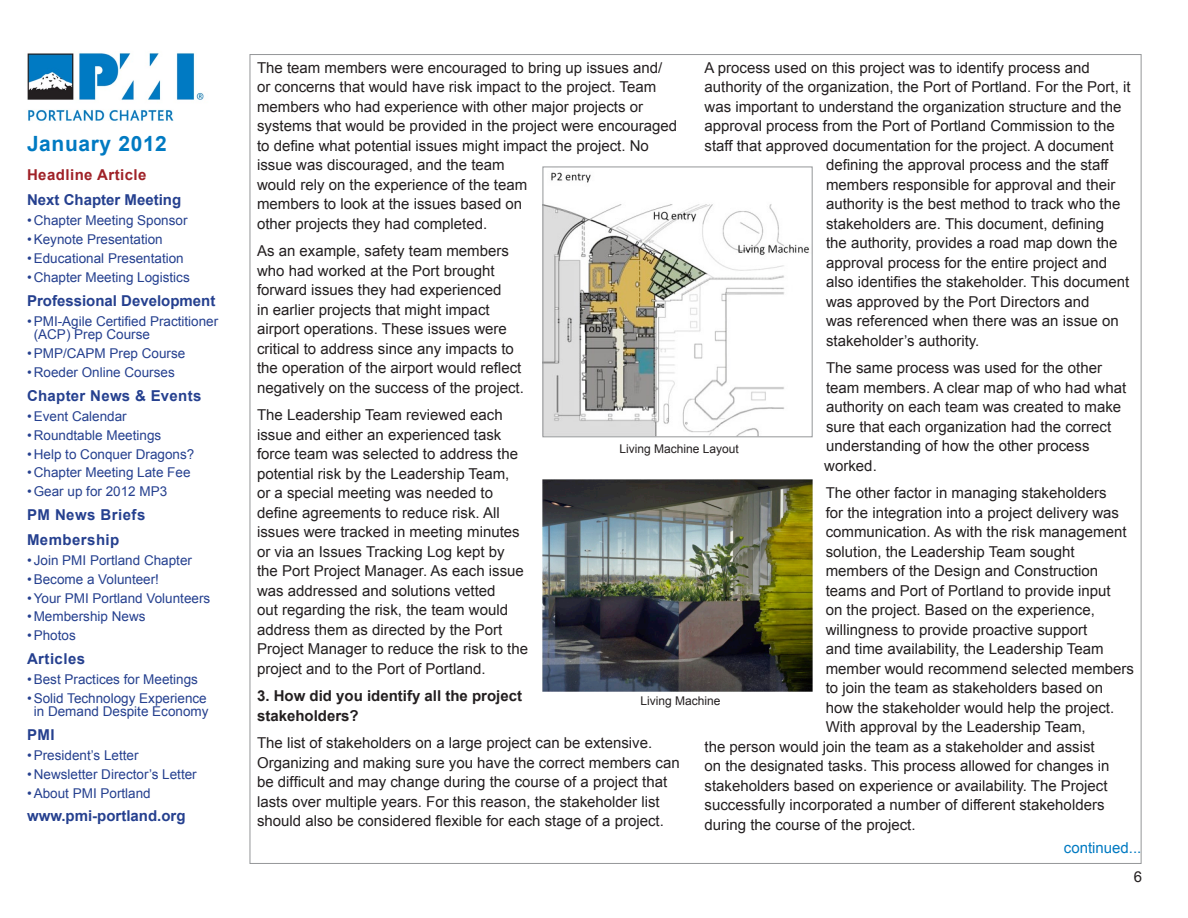
<style>
.page{position:relative;width:1188px;height:918px;background:#fff}
.page>*{position:absolute;margin:0;border:0;box-sizing:border-box;transform-origin:0 0}
.t1{font:700 21px "Arial";letter-spacing:.03em;color:#007ac2}
.t2{font:15px/19.5px "Arial";color:#231f20}
.t3{font:700 15px "Arial";color:#25408f}
.t4{font:700 15px/19.5px "Arial";color:#231f20}
.t5{font:700 15px/24.8px "Arial";letter-spacing:.03em;color:#25408f}
.t6{font:700 15px "Arial";letter-spacing:.02em;color:#25408f}
.t7{font:700 15px "Arial";letter-spacing:.03em;color:#9f2127}
.t8{font:15px "Arial";color:#007ac2}
.t9{font:13.5px/13.5px "Arial";color:#25408f}
.t10{font:12px "Arial";color:#231f20}
</style>
<div class="page">
<img style="left:27px;top:53px;width:177px;height:68px">
<img style="left:542px;top:480px;width:270px;height:212px">
<img style="left:545px;top:172px;width:265px;height:263px">
<div style="left:543px;top:167px;width:270px;height:270px;border:1px solid #949698"></div>
<h1 class="t1" style="left:27px;top:129px;width:142px">January 2012</h1>
<p class="t7" style="left:27px;top:165px;width:121px">Headline Article</p>
<p class="t3" style="left:27px;top:190px;width:156px">Next Chapter Meeting</p>
<p class="t9" style="left:27px;top:214px;width:162px">• Chapter Meeting Sponsor</p>
<p class="t9" style="left:27px;top:233px;width:137px">• Keynote Presentation</p>
<p class="t9" style="left:27px;top:252px;width:158px">• Educational Presentation</p>
<p class="t9" style="left:27px;top:271px;width:164px">• Chapter Meeting Logistics</p>
<p class="t3" style="left:27px;top:290px;width:190px">Professional Development</p>
<p class="t9" style="left:34px;top:314px;width:186px;text-indent:-7px">• PMI-Agile Certified Practitioner (ACP) Prep Course</p>
<p class="t9" style="left:27px;top:347px;width:160px">• PMP/CAPM Prep Course</p>
<p class="t9" style="left:27px;top:366px;width:149px">• Roeder Online Courses</p>
<p class="t6" style="left:27px;top:385px;width:176px">Chapter News &amp; Events</p>
<p class="t9" style="left:27px;top:409px;width:101px">• Event Calendar</p>
<p class="t9" style="left:27px;top:428px;width:136px">• Roundtable Meetings</p>
<p class="t9" style="left:27px;top:447px;width:169px">• Help to Conquer Dragons?</p>
<p class="t9" style="left:27px;top:466px;width:165px">• Chapter Meeting Late Fee</p>
<p class="t9" style="left:27px;top:485px;width:142px">• Gear up for 2012 MP3</p>
<p class="t5" style="left:27px;top:503px;width:120px">PM News Briefs<br>Membership</p>
<p class="t9" style="left:27px;top:553px;width:167px">• Join PMI Portland Chapter</p>
<p class="t9" style="left:27px;top:572px;width:134px">• Become a Volunteer!</p>
<p class="t9" style="left:27px;top:591px;width:185px">• Your PMI Portland Volunteers</p>
<p class="t9" style="left:27px;top:610px;width:120px">• Membership News</p>
<p class="t9" style="left:27px;top:629px;width:50px">• Photos</p>
<p class="t5" style="left:27px;top:647px;width:60px">Articles</p>
<p class="t9" style="left:27px;top:673px;width:173px">• Best Practices for Meetings</p>
<p class="t9" style="left:27px;top:692px;width:183px;text-align:center">• Solid Technology Experience in Demand Despite Economy</p>
<p class="t3" style="left:27px;top:725px;width:29px">PMI</p>
<p class="t9" style="left:27px;top:749px;width:113px">• President’s Letter</p>
<p class="t9" style="left:27px;top:768px;width:171px">• Newsletter Director’s Letter</p>
<p class="t9" style="left:27px;top:787px;width:125px">• About PMI Portland</p>
<p class="t3" style="left:27px;top:806px;width:160px">www.pmi-portland.org</p>
<p class="t2" style="left:705px;top:58px;width:387px">A process used on this project was to identify process and</p>
<p class="t2" style="left:705px;top:77px;width:428px">authority of the organization, the Port of Portland. For the Port, it</p>
<p class="t2" style="left:705px;top:97px;width:418px">was important to understand the organization structure and the</p>
<p class="t2" style="left:705px;top:116px;width:412px">approval process from the Port of Portland Commission to the</p>
<p class="t2" style="left:705px;top:136px;width:411px">staff that approved documentation for the project. A document</p>
<p class="t2" style="left:826px;top:155px;width:284px">defining the approval process and the staff</p>
<p class="t2" style="left:826px;top:175px;width:291px">members responsible for approval and their</p>
<p class="t2" style="left:826px;top:194px;width:296px">authority is the best method to track who the</p>
<p class="t2" style="left:826px;top:214px;width:280px">stakeholders are. This document, defining</p>
<p class="t2" style="left:826px;top:233px;width:293px">the authority, provides a road map down the</p>
<p class="t2" style="left:826px;top:253px;width:282px">approval process for the entire project and</p>
<p class="t2" style="left:826px;top:272px;width:305px">also identifies the stakeholder. This document</p>
<p class="t2" style="left:826px;top:292px;width:265px">was approved by the Port Directors and</p>
<p class="t2" style="left:826px;top:311px;width:294px">was referenced when there was an issue on</p>
<p class="t2" style="left:826px;top:331px;width:155px">stakeholder’s authority.</p>
<p class="t2" style="left:824px;top:358px;width:303px">The same process was used for the other team members. A clear map of who had what authority on each team was created to make sure that each organization had the correct understanding of how the other process worked.</p>
<p class="t2" style="left:826px;top:483px;width:282px">The other factor in managing stakeholders</p>
<p class="t2" style="left:826px;top:503px;width:295px">for the integration into a project delivery was</p>
<p class="t2" style="left:826px;top:522px;width:302px">communication. As with the risk management</p>
<p class="t2" style="left:826px;top:542px;width:251px">solution, the Leadership Team sought</p>
<p class="t2" style="left:826px;top:561px;width:274px">members of the Design and Construction</p>
<p class="t2" style="left:826px;top:581px;width:287px">teams and Port of Portland to provide input</p>
<p class="t2" style="left:826px;top:600px;width:271px">on the project. Based on the experience,</p>
<p class="t2" style="left:826px;top:620px;width:263px">willingness to provide proactive support</p>
<p class="t2" style="left:826px;top:639px;width:279px">and time availability, the Leadership Team</p>
<p class="t2" style="left:826px;top:659px;width:310px">member would recommend selected members</p>
<p class="t2" style="left:826px;top:678px;width:279px">to join the team as stakeholders based on</p>
<p class="t2" style="left:826px;top:698px;width:290px">how the stakeholder would help the project.</p>
<p class="t2" style="left:826px;top:717px;width:261px">With approval by the Leadership Team,</p>
<p class="t2" style="left:705px;top:737px;width:392px">the person would join the team as a stakeholder and assist</p>
<p class="t2" style="left:705px;top:756px;width:406px">on the designated tasks. This process allowed for changes in</p>
<p class="t2" style="left:705px;top:776px;width:405px">stakeholders based on experience or availability. The Project</p>
<p class="t2" style="left:705px;top:795px;width:401px">successfully incorporated a number of different stakeholders</p>
<p class="t2" style="left:705px;top:815px;width:212px">during the course of the project.</p>
<p class="t8" style="left:1064px;top:838px;width:79px">continued...</p>
<p class="t2" style="left:257px;top:58px;width:422px">The team members were encouraged to bring up issues and/ or concerns that would have risk impact to the project. Team members who had experience with other major projects or systems that would be provided in the project were encouraged to define what potential issues might impact the project. No issue was discouraged, and the team<br>would rely on the experience of the team<br>members to look at the issues based on<br>other projects they had completed.</p>
<p class="t2" style="left:257px;top:241px;width:268px">As an example, safety team members who had worked at the Port brought forward issues they had experienced<br>in earlier projects that might impact airport operations. These issues were critical to address since any impacts to the operation of the airport would reflect negatively on the success of the project.</p>
<p class="t2" style="left:257px;top:405px;width:272px">The Leadership Team reviewed each issue and either an experienced task force team was selected to address the potential risk by the Leadership Team,<br>or a special meeting was needed to define agreements to reduce risk. All issues were tracked in meeting minutes or via an Issues Tracking Log kept by the Port Project Manager. As each issue was addressed and solutions vetted<br>out regarding the risk, the team would address them as directed by the Port Project Manager to reduce the risk to the project and to the Port of Portland.</p>
<p class="t4" style="left:257px;top:687px;width:267px">3. How did you identify all the project stakeholders?</p>
<p class="t2" style="left:257px;top:734px;width:424px">The list of stakeholders on a large project can be extensive.<br>Organizing and making sure you have the correct members can be difficult and may change during the course of a project that lasts over multiple years. For this reason, the stakeholder list should also be considered flexible for each stage of a project.</p>
<p class="t10" style="left:619px;top:441px;width:121px">Living Machine Layout</p>
<p class="t10" style="left:641px;top:693px;width:82px">Living Machine</p>
<p class="t2" style="left:1134px;top:867px;width:10px">6</p>
</div>
